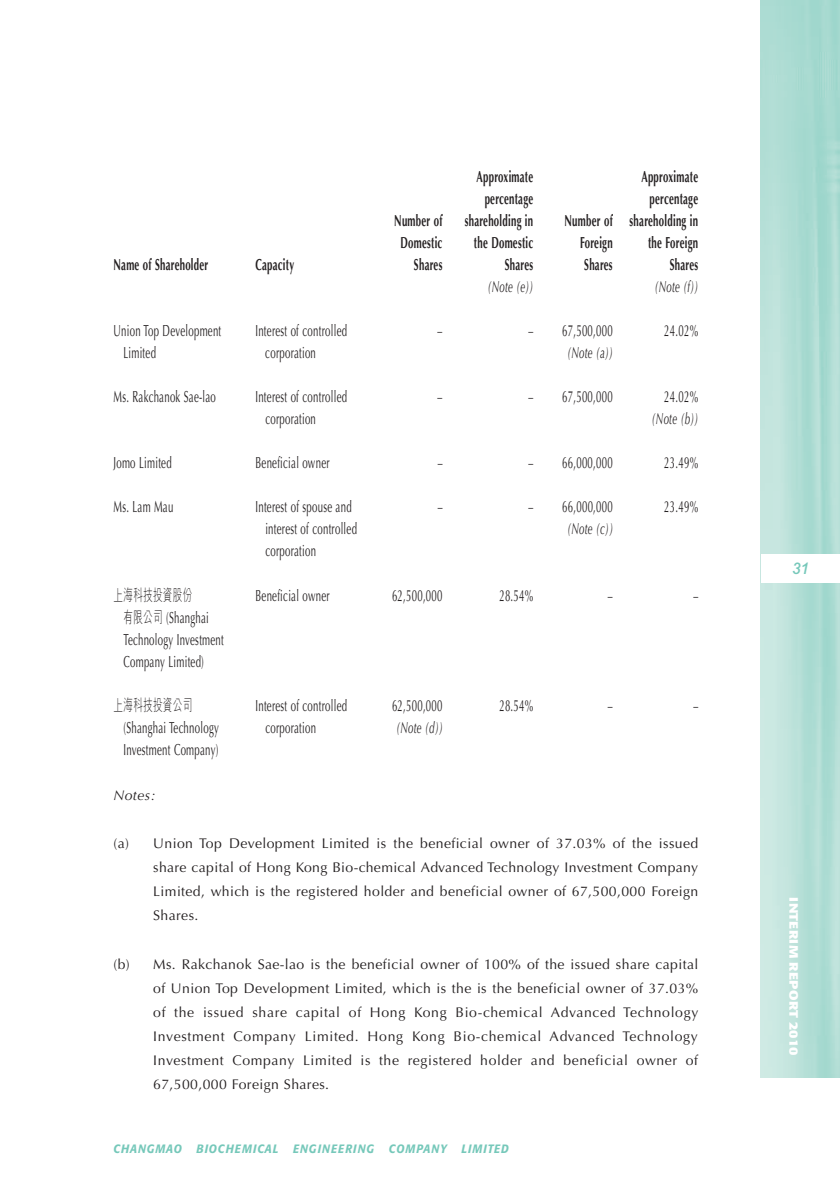
<style>
.page{position:relative;width:840px;height:1191px;background:#fff}
.page>*{position:absolute;margin:0;border:0;box-sizing:border-box;transform-origin:0 0}
.t1{font:16px/22px "Optima LT Std";letter-spacing:.03em;color:#231f20;scale:.6 1}
.t2{font:700 16px "Optima LT Std";letter-spacing:.03em;color:#231f20;scale:.6 1}
.t3{font:italic 16px "Optima LT Std";letter-spacing:.03em;color:#231f20;scale:.6 1}
.t4{font:300 16px "M Hei HK";letter-spacing:.03em;color:#231f20;scale:.6 1}
.t5{font:italic 500 16px "Arial MT Std";color:#76c8ba;scale:.95 1}
.t6{font:14px/24px "Optima LT Std";letter-spacing:.03em;color:#231f20;text-align:justify}
.t7{font:italic 14px "Optima LT Std";letter-spacing:.03em;color:#231f20}
.t8{font:italic 500 12px "Formata";letter-spacing:.09em;color:#76c8ba;scale:.9 1}
.t9{font:700 12px "Formata";letter-spacing:.02em;color:#fff;scale:1.2 1}
.s1{font-family:"M Hei HK";font-weight:300}
</style>
<div class="page">
<img style="left:760px;top:0;width:79px;height:1077px">
<div style="left:760px;top:554px;width:79px;height:28px;background:#fff"></div>
<p class="t2" style="left:476px;top:167px;width:96px">Approximate</p>
<p class="t2" style="left:641px;top:167px;width:96px">Approximate</p>
<p class="t2" style="left:484px;top:189px;width:82px">percentage</p>
<p class="t2" style="left:649px;top:189px;width:82px">percentage</p>
<p class="t2" style="left:394px;top:211px;width:82px">Number of</p>
<p class="t2" style="left:464px;top:211px;width:116px">shareholding in</p>
<p class="t2" style="left:564px;top:211px;width:224px">Number of shareholding in</p>
<p class="t2" style="left:400px;top:233px;width:71px">Domestic</p>
<p class="t2" style="left:473px;top:233px;width:100px">the Domestic</p>
<p class="t2" style="left:579px;top:233px;width:56px">Foreign</p>
<p class="t2" style="left:647px;top:233px;width:85px">the Foreign</p>
<p class="t2" style="left:113px;top:255px;width:159px">Name of Shareholder</p>
<p class="t2" style="left:255px;top:255px;width:66px">Capacity</p>
<p class="t2" style="left:414px;top:255px;width:49px">Shares</p>
<p class="t2" style="left:504px;top:255px;width:49px">Shares</p>
<p class="t2" style="left:584px;top:255px;width:49px">Shares</p>
<p class="t2" style="left:669px;top:255px;width:49px">Shares</p>
<p class="t3" style="left:487px;top:277px;width:77px">(Note (e))</p>
<p class="t3" style="left:654px;top:277px;width:74px">(Note (f))</p>
<p class="t1" style="left:113px;top:320px;width:181px">Union Top Development</p>
<p class="t1" style="left:255px;top:320px;width:154px">Interest of controlled</p>
<p class="t1" style="left:437px;top:320px;width:10px">–</p>
<p class="t1" style="left:528px;top:320px;width:142px">– 67,500,000</p>
<p class="t1" style="left:664px;top:320px;width:58px">24.02%</p>
<p class="t1" style="left:123px;top:342px;width:56px">Limited</p>
<p class="t1" style="left:265px;top:342px;width:86px">corporation</p>
<p class="t3" style="left:567px;top:343px;width:77px">(Note (a))</p>
<p class="t1" style="left:113px;top:386px;width:172px">Ms. Rakchanok Sae-lao</p>
<p class="t1" style="left:255px;top:386px;width:154px">Interest of controlled</p>
<p class="t1" style="left:437px;top:386px;width:9px">–</p>
<p class="t1" style="left:528px;top:386px;width:142px">– 67,500,000</p>
<p class="t1" style="left:664px;top:386px;width:58px">24.02%</p>
<p class="t1" style="left:265px;top:408px;width:86px">corporation</p>
<p class="t3" style="left:651px;top:409px;width:79px">(Note (b))</p>
<p class="t1" style="left:113px;top:452px;width:98px">Jomo Limited</p>
<p class="t1" style="left:255px;top:452px;width:125px">Beneficial owner</p>
<p class="t1" style="left:437px;top:452px;width:9px">–</p>
<p class="t1" style="left:528px;top:452px;width:142px">– 66,000,000</p>
<p class="t1" style="left:664px;top:452px;width:58px">23.49%</p>
<p class="t1" style="left:113px;top:496px;width:101px">Ms. Lam Mau</p>
<p class="t1" style="left:255px;top:496px;width:162px">Interest of spouse and</p>
<p class="t1" style="left:437px;top:496px;width:9px">–</p>
<p class="t1" style="left:528px;top:496px;width:142px">– 66,000,000</p>
<p class="t1" style="left:664px;top:496px;width:58px">23.49%</p>
<p class="t1" style="left:265px;top:518px;width:154px">interest of controlled</p>
<p class="t3" style="left:567px;top:519px;width:77px">(Note (c))</p>
<p class="t1" style="left:265px;top:540px;width:86px">corporation</p>
<p class="t4" style="left:113px;top:584px;width:133px">上海科技投資股份</p>
<p class="t1" style="left:255px;top:585px;width:125px">Beneficial owner</p>
<p class="t1" style="left:392px;top:585px;width:86px">62,500,000</p>
<p class="t1" style="left:499px;top:585px;width:58px">28.54%</p>
<p class="t1" style="left:607px;top:585px;width:9px">–</p>
<p class="t1" style="left:693px;top:585px;width:9px">–</p>
<p class="t1" style="left:123px;top:607px;width:169px"><span class="s1">有限公司</span> (Shanghai<br>Technology Investment<br>Company Limited)</p>
<p class="t4" style="left:113px;top:694px;width:133px">上海科技投資公司</p>
<p class="t1" style="left:255px;top:695px;width:154px">Interest of controlled</p>
<p class="t1" style="left:392px;top:695px;width:86px">62,500,000</p>
<p class="t1" style="left:499px;top:695px;width:58px">28.54%</p>
<p class="t1" style="left:607px;top:695px;width:10px">–</p>
<p class="t1" style="left:693px;top:695px;width:9px">–</p>
<p class="t1" style="left:123px;top:717px;width:160px">(Shanghai Technology</p>
<p class="t1" style="left:265px;top:717px;width:86px">corporation</p>
<p class="t3" style="left:396px;top:718px;width:79px">(Note (d))</p>
<p class="t1" style="left:123px;top:739px;width:160px">Investment Company)</p>
<p class="t7" style="left:113px;top:787px;width:43px">Notes:</p>
<p class="t6" style="left:153px;top:832px;width:546px;text-indent:-40px">(a) Union Top Development Limited is the beneficial owner of 37.03% of the issued share capital of Hong Kong Bio-chemical Advanced Technology Investment Company Limited, which is the registered holder and beneficial owner of 67,500,000 Foreign Shares.</p>
<p class="t6" style="left:153px;top:952px;width:546px;text-indent:-40px">(b) Ms. Rakchanok Sae-lao is the beneficial owner of 100% of the issued share capital of Union Top Development Limited, which is the is the beneficial owner of 37.03% of the issued share capital of Hong Kong Bio-chemical Advanced Technology Investment Company Limited. Hong Kong Bio-chemical Advanced Technology Investment Company Limited is the registered holder and beneficial owner of 67,500,000 Foreign Shares.</p>
<p class="t8" style="left:113px;top:1141px;width:440px">CHANGMAO BIOCHEMICAL ENGINEERING COMPANY LIMITED</p>
<p class="t5" style="left:791px;top:559px;width:19px">31</p>
<p class="t9" style="left:800px;top:897px;width:133px;rotate:90deg">Interim report 2010</p>
</div>
